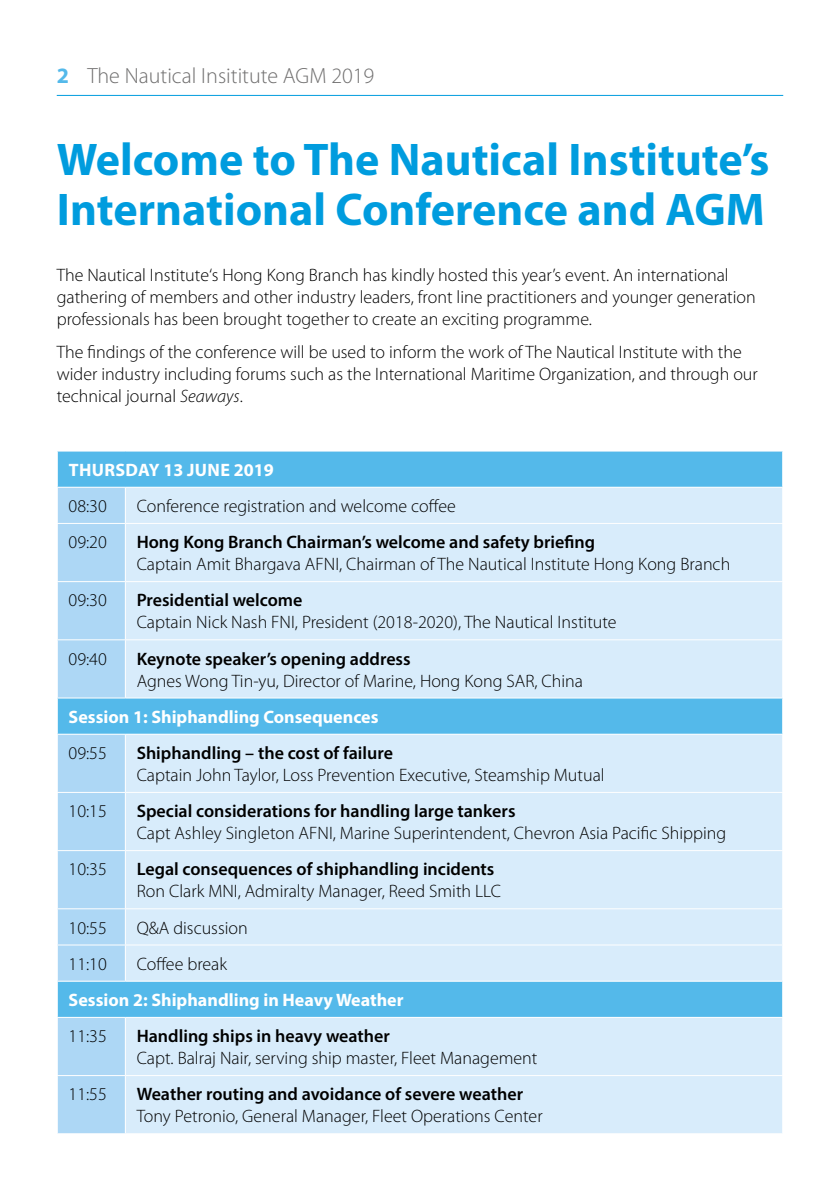
<style>
.page{position:relative;width:840px;height:1191px;background:#fff}
.page>*{position:absolute;margin:0;border:0;box-sizing:border-box;transform-origin:0 0}
.t1{font:700 46px/50px "Myriad Pro";color:#009cde}
.t2{font:300 22px "Myriad Pro";color:#706f6f}
.t3{font:300 18px/22px "Myriad Pro";color:#000}
.t4{font:600 18px "Myriad Pro";color:#000}
.t5{font:700 18px "Myriad Pro";color:#fff}
.t6{font:700 18px "Myriad Pro";letter-spacing:.02em;color:#fff}
.s1{font-weight:700;color:#54b9ea}
.s2{font-style:italic}
</style>
<div class="page">
<hr style="left:57px;top:95px;width:725px;height:1px;background:#009cde">
<div style="left:58px;top:451px;width:723px;height:36px;background:#54b9ea"></div>
<svg style="left:58px;top:488px;width:67px;height:645px;background:#a3d3f3"></svg>
<svg style="left:125px;top:488px;width:656px;height:645px;background:#c9e6f9"></svg>
<hr style="left:125px;top:488px;width:1px;height:35px;background:#fff">
<hr style="left:57px;top:523px;width:68px;height:1px;background:#fff">
<hr style="left:125px;top:523px;width:657px;height:1px;background:#fff">
<hr style="left:125px;top:524px;width:1px;height:57px;background:#fff">
<hr style="left:57px;top:581px;width:68px;height:1px;background:#fff">
<hr style="left:125px;top:581px;width:657px;height:1px;background:#fff">
<hr style="left:125px;top:582px;width:1px;height:57px;background:#fff">
<hr style="left:57px;top:639px;width:68px;height:1px;background:#fff">
<hr style="left:125px;top:639px;width:657px;height:1px;background:#fff">
<hr style="left:125px;top:640px;width:1px;height:57px;background:#fff">
<hr style="left:57px;top:697px;width:68px;height:1px;background:#fff">
<hr style="left:125px;top:697px;width:657px;height:1px;background:#fff">
<hr style="left:57px;top:733px;width:68px;height:1px;background:#fff">
<hr style="left:125px;top:733px;width:657px;height:1px;background:#fff">
<hr style="left:125px;top:734px;width:1px;height:58px;background:#fff">
<hr style="left:57px;top:792px;width:68px;height:1px;background:#fff">
<hr style="left:125px;top:792px;width:657px;height:1px;background:#fff">
<hr style="left:125px;top:793px;width:1px;height:57px;background:#fff">
<hr style="left:57px;top:850px;width:68px;height:1px;background:#fff">
<hr style="left:125px;top:850px;width:657px;height:1px;background:#fff">
<hr style="left:125px;top:851px;width:1px;height:57px;background:#fff">
<hr style="left:57px;top:908px;width:68px;height:1px;background:#fff">
<hr style="left:125px;top:908px;width:657px;height:1px;background:#fff">
<hr style="left:125px;top:909px;width:1px;height:35px;background:#fff">
<hr style="left:57px;top:944px;width:68px;height:1px;background:#fff">
<hr style="left:125px;top:944px;width:657px;height:1px;background:#fff">
<hr style="left:125px;top:945px;width:1px;height:35px;background:#fff">
<hr style="left:57px;top:980px;width:68px;height:1px;background:#fff">
<hr style="left:125px;top:980px;width:657px;height:1px;background:#fff">
<hr style="left:57px;top:1017px;width:68px;height:1px;background:#fff">
<hr style="left:125px;top:1017px;width:657px;height:1px;background:#fff">
<hr style="left:125px;top:1018px;width:1px;height:57px;background:#fff">
<hr style="left:57px;top:1075px;width:68px;height:1px;background:#fff">
<hr style="left:125px;top:1075px;width:657px;height:1px;background:#fff">
<hr style="left:125px;top:1076px;width:1px;height:57px;background:#fff">
<p class="t2" style="left:57px;top:62px;width:319px"><span class="s1">2</span> The Nautical Insititute AGM 2019</p>
<h1 class="t1" style="left:57px;top:133px;width:714px">Welcome to The Nautical Institute’s<br>International Conference and AGM</h1>
<p class="t3" style="left:57px;top:264px;width:700px">The Nautical Institute‘s Hong Kong Branch has kindly hosted this year’s event. An international gathering of members and other industry leaders, front line practitioners and younger generation professionals has been brought together to create an exciting programme.</p>
<p class="t3" style="left:57px;top:341px;width:702px">The findings of the conference will be used to inform the work of The Nautical Institute with the wider industry including forums such as the International Maritime Organization, and through our technical journal <span class="s2">Seaways</span>.</p>
<p class="t6" style="left:69px;top:458px;width:206px">THURSDAY 13 JUNE 2019</p>
<p class="t3" style="left:69px;top:495px;width:40px">08:30</p>
<p class="t3" style="left:137px;top:495px;width:320px">Conference registration and welcome coffee</p>
<p class="t3" style="left:69px;top:531px;width:40px">09:20</p>
<p class="t4" style="left:137px;top:531px;width:459px">Hong Kong Branch Chairman’s welcome and safety briefing</p>
<p class="t3" style="left:137px;top:553px;width:594px">Captain Amit Bhargava AFNI, Chairman of The Nautical Institute Hong Kong Branch</p>
<p class="t3" style="left:69px;top:589px;width:40px">09:30</p>
<p class="t4" style="left:137px;top:589px;width:167px">Presidential welcome</p>
<p class="t3" style="left:137px;top:611px;width:481px">Captain Nick Nash FNI, President (2018-2020), The Nautical Institute</p>
<p class="t3" style="left:69px;top:647px;width:40px">09:40</p>
<p class="t4" style="left:137px;top:647px;width:275px">Keynote speaker’s opening address</p>
<p class="t3" style="left:137px;top:669px;width:447px">Agnes Wong Tin-yu, Director of Marine, Hong Kong SAR, China</p>
<p class="t5" style="left:69px;top:705px;width:311px">Session 1: Shiphandling Consequences</p>
<p class="t3" style="left:69px;top:742px;width:40px">09:55</p>
<p class="t4" style="left:137px;top:741px;width:257px">Shiphandling – the cost of failure</p>
<p class="t3" style="left:137px;top:764px;width:469px">Captain John Taylor, Loss Prevention Executive, Steamship Mutual</p>
<p class="t3" style="left:69px;top:800px;width:40px">10:15</p>
<p class="t4" style="left:137px;top:799px;width:380px">Special considerations for handling large tankers</p>
<p class="t3" style="left:137px;top:822px;width:590px">Capt Ashley Singleton AFNI, Marine Superintendent, Chevron Asia Pacific Shipping</p>
<p class="t3" style="left:69px;top:858px;width:40px">10:35</p>
<p class="t4" style="left:137px;top:858px;width:359px">Legal consequences of shiphandling incidents</p>
<p class="t3" style="left:137px;top:880px;width:365px">Ron Clark MNI, Admiralty Manager, Reed Smith LLC</p>
<p class="t3" style="left:69px;top:916px;width:40px">10:55</p>
<p class="t3" style="left:137px;top:916px;width:112px">Q&amp;A discussion</p>
<p class="t3" style="left:69px;top:952px;width:40px">11:10</p>
<p class="t3" style="left:137px;top:952px;width:92px">Coffee break</p>
<p class="t5" style="left:69px;top:988px;width:336px">Session 2: Shiphandling in Heavy Weather</p>
<p class="t3" style="left:69px;top:1025px;width:40px">11:35</p>
<p class="t4" style="left:137px;top:1024px;width:254px">Handling ships in heavy weather</p>
<p class="t3" style="left:137px;top:1047px;width:402px">Capt. Balraj Nair, serving ship master, Fleet Management</p>
<p class="t3" style="left:69px;top:1083px;width:40px">11:55</p>
<p class="t4" style="left:137px;top:1083px;width:388px">Weather routing and avoidance of severe weather</p>
<p class="t3" style="left:137px;top:1105px;width:407px">Tony Petronio, General Manager, Fleet Operations Center</p>
</div>
